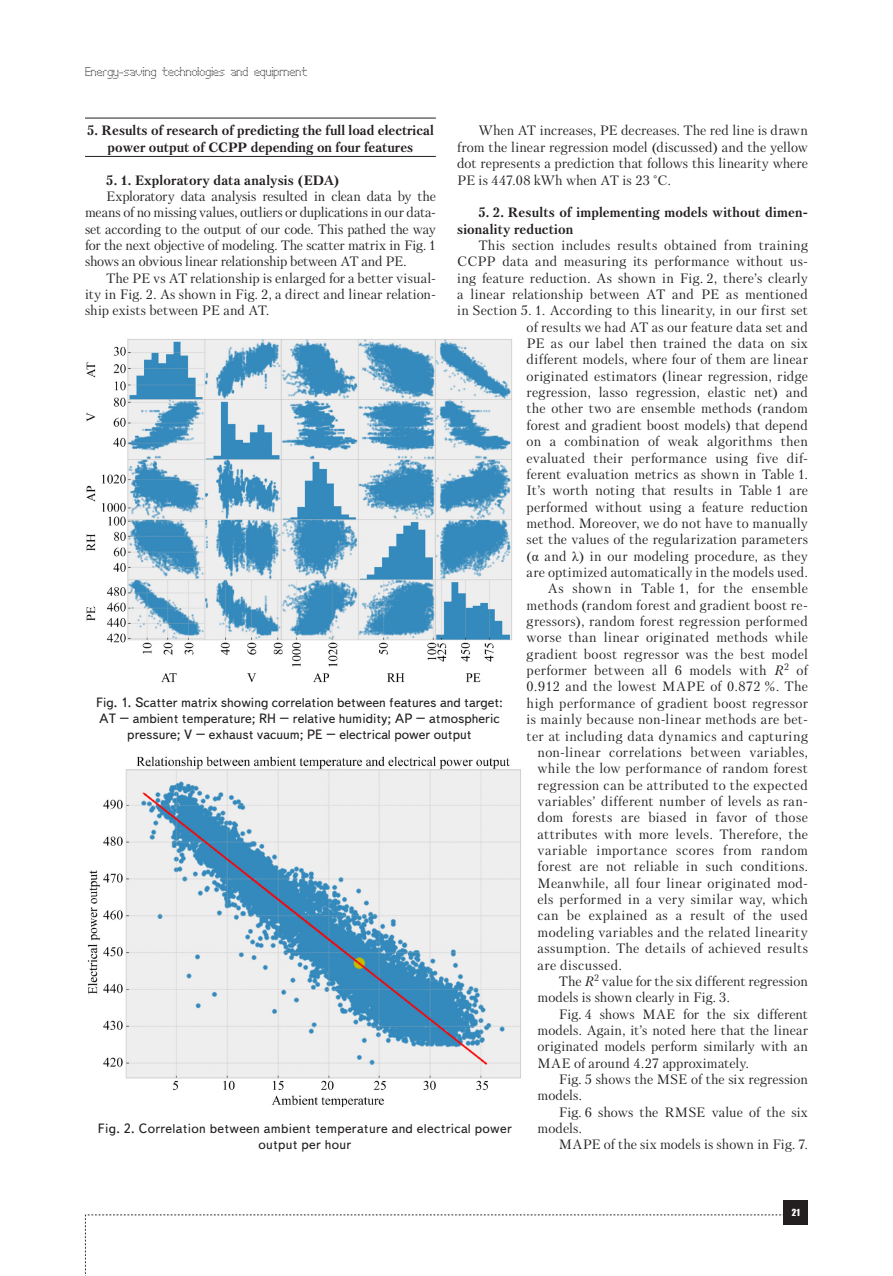
<style>
.page{position:relative;width:893px;height:1276px;background:#fff}
.page>*{position:absolute;margin:0;border:0;box-sizing:border-box;transform-origin:0 0}
.Text__англ{font:13.5px/16.4px "Petersburg C";letter-spacing:.015em;color:#231f20;text-align:justify}
.Рисунок{font:13.5px/16.2px "Text Book C";color:#231f20;text-align:center}
.Text__англ-2{font:700 13.5px/16.4px "Petersburg C";letter-spacing:.01em;color:#231f20}
.Раздел_статьи{font:700 13.5px/16.4px "Petersburg C";color:#231f20;text-align:center}
.Text__англ-3{font:13.5px "Petersburg C";letter-spacing:.035em;color:#231f20}
.Рисунок-2{font:13.5px/16.2px "Text Book C";letter-spacing:.02em;color:#231f20;text-align:center}
.Text__англ-4{font:13.5px "Petersburg C";letter-spacing:.04em;color:#231f20}
.t1{font:12px "Perfo";letter-spacing:.015em;color:#231f20}
.t2{font:9px "Impact";color:#fff}
.s1{font-family:"Times New Roman"}
.s2{font-style:italic}
</style>
<div class="page">
<svg style="left:85px;top:1214px;width:699px;height:62px"></svg>
<div style="left:784px;top:1200px;width:24px;height:24px;background:#231f20"></div>
<hr style="left:85px;top:118px;width:351px;height:1px;background:#231f20">
<hr style="left:85px;top:156px;width:351px;height:1px;background:#231f20">
<img style="left:86px;top:339px;width:426px;height:344px">
<img style="left:87px;top:756px;width:434px;height:350px">
<p class="t1" style="left:85px;top:65px;width:224px">Energy-saving technologies and equipment</p>
<p class="Раздел_статьи" style="left:87px;top:123px;width:348px">5. Results of research of predicting the full load electrical power output of CCPP depending on four features</p>
<p class="Text__англ-2" style="left:106px;top:172px;width:235px">5. 1. Exploratory data analysis (EDA)</p>
<p class="Text__англ" style="left:85px;top:188px;width:352px;text-indent:21px">Exploratory data analysis resulted in clean data by the means of no missing values, outliers or duplications in our data&shy;set according to the output of our code. This pathed the way for the next objective of modeling. The scatter matrix in Fig. 1 shows an obvious linear relationship between AT and PE.</p>
<p class="Text__англ" style="left:85px;top:270px;width:352px;text-indent:21px">The PE vs AT relationship is enlarged for a better visual&shy;ity in Fig. 2. As shown in Fig. 2, a direct and linear relation&shy;ship exists between PE and AT.</p>
<p class="Text__англ" style="left:457px;top:122px;width:352px;text-indent:21px">When AT increases, PE decreases. The red line is drawn from the linear regression model (discussed) and the yellow dot represents a prediction that follows this linearity where PE is 447.08 kWh when AT is 23 °C.</p>
<p class="Text__англ-2" style="left:457px;top:204px;width:352px;text-indent:21px">5. 2. Results of implementing models without dimen&shy;sionality reduction</p>
<p class="Text__англ" style="left:457px;top:237px;width:352px;text-align:right">This section includes results obtained from training CCPP data and measuring its performance without us&shy;ing feature reduction. As shown in Fig. 2, there’s clearly a linear relationship between AT and PE as mentioned in Section 5. 1. According to this linearity, in our first set of results we had AT as our feature data set and<br>PE as our label then trained the data on six<br>different models, where four of them are linear<br>originated estimators (linear regression, ridge<br>regression, lasso regression, elastic net) and<br>the other two are ensemble methods (random<br>forest and gradient boost models) that depend<br>on a combination of weak algorithms then<br>evaluated their performance using five dif-<br>ferent evaluation metrics as shown in Table 1.<br>It’s worth noting that results in Table 1 are<br>performed without using a feature reduction<br>method. Moreover, we do not have to manually<br>set the values of the regularization parameters<br>(<span class="s1">α</span> and <span class="s1">λ</span>) in our modeling procedure, as they<br>are optimized automatically in the models used.</p>
<p class="Text__англ" style="left:548px;top:580px;width:262px">As shown in Table 1, for the ensemble</p>
<p class="Text__англ" style="left:527px;top:596px;width:283px">methods (random forest and gradient boost re-</p>
<p class="Text__англ" style="left:527px;top:613px;width:283px">gressors), random forest regression performed</p>
<p class="Text__англ" style="left:527px;top:629px;width:283px">worse than linear originated methods while</p>
<p class="Text__англ" style="left:527px;top:646px;width:283px">gradient boost regressor was the best model</p>
<p class="Text__англ" style="left:527px;top:662px;width:283px">performer between all 6 models with <span class="s2">R</span><sup>2</sup> of</p>
<p class="Text__англ" style="left:527px;top:678px;width:283px">0.912 and the lowest MAPE of 0.872 %. The</p>
<p class="Text__англ" style="left:527px;top:695px;width:283px">high performance of gradient boost regressor</p>
<p class="Text__англ" style="left:527px;top:711px;width:283px">is mainly because non-linear methods are bet-</p>
<p class="Text__англ-3" style="left:527px;top:728px;width:283px">ter at including data dynamics and capturing</p>
<p class="Text__англ" style="left:538px;top:744px;width:272px">non-linear correlations between variables,</p>
<p class="Text__англ" style="left:538px;top:760px;width:272px">while the low performance of random forest</p>
<p class="Text__англ" style="left:538px;top:776px;width:272px">regression can be attributed to the expected</p>
<p class="Text__англ" style="left:538px;top:793px;width:272px">variables’ different number of levels as ran-</p>
<p class="Text__англ" style="left:538px;top:809px;width:272px">dom forests are biased in favor of those</p>
<p class="Text__англ" style="left:538px;top:825px;width:272px">attributes with more levels. Therefore, the</p>
<p class="Text__англ-4" style="left:538px;top:842px;width:272px">variable importance scores from random</p>
<p class="Text__англ" style="left:538px;top:858px;width:272px">forest are not reliable in such conditions.</p>
<p class="Text__англ-3" style="left:538px;top:875px;width:272px">Meanwhile, all four linear originated mod-</p>
<p class="Text__англ" style="left:538px;top:891px;width:272px">els performed in a very similar way, which</p>
<p class="Text__англ" style="left:538px;top:907px;width:272px">can be explained as a result of the used</p>
<p class="Text__англ" style="left:538px;top:923px;width:272px">modeling variables and the related linearity</p>
<p class="Text__англ" style="left:538px;top:940px;width:272px">assumption. The details of achieved results</p>
<p class="Text__англ" style="left:538px;top:956px;width:86px">are discussed.</p>
<p class="Text__англ" style="left:538px;top:973px;width:272px;text-indent:21px">The <span class="s2">R</span><sup>2</sup> value for the six different regression models is shown clearly in Fig. 3.</p>
<p class="Text__англ" style="left:538px;top:1005px;width:272px;text-indent:21px">Fig. 4 shows MAE for the six different models. Again, it’s noted here that the linear originated models perform similarly with an MAE of around 4.27 approximately.</p>
<p class="Text__англ" style="left:538px;top:1071px;width:272px;text-indent:21px">Fig. 5 shows the MSE of the six regression models.</p>
<p class="Text__англ" style="left:538px;top:1103px;width:272px;text-indent:21px">Fig. 6 shows the RMSE value of the six models.</p>
<p class="Text__англ" style="left:559px;top:1136px;width:251px">MAPE of the six models is shown in Fig. 7.</p>
<p class="Рисунок" style="left:96px;top:694px;width:408px">Fig. 1. Scatter matrix showing correlation between features and target:<br>AT – ambient temperature; RH – relative humidity; AP – atmospheric pressure; V – exhaust vacuum; PE – electrical power output</p>
<p class="Рисунок-2" style="left:98px;top:1120px;width:415px">Fig. 2. Correlation between ambient temperature and electrical power output per hour</p>
<p class="t2" style="left:792px;top:1205px;width:9px">21</p>
</div>
